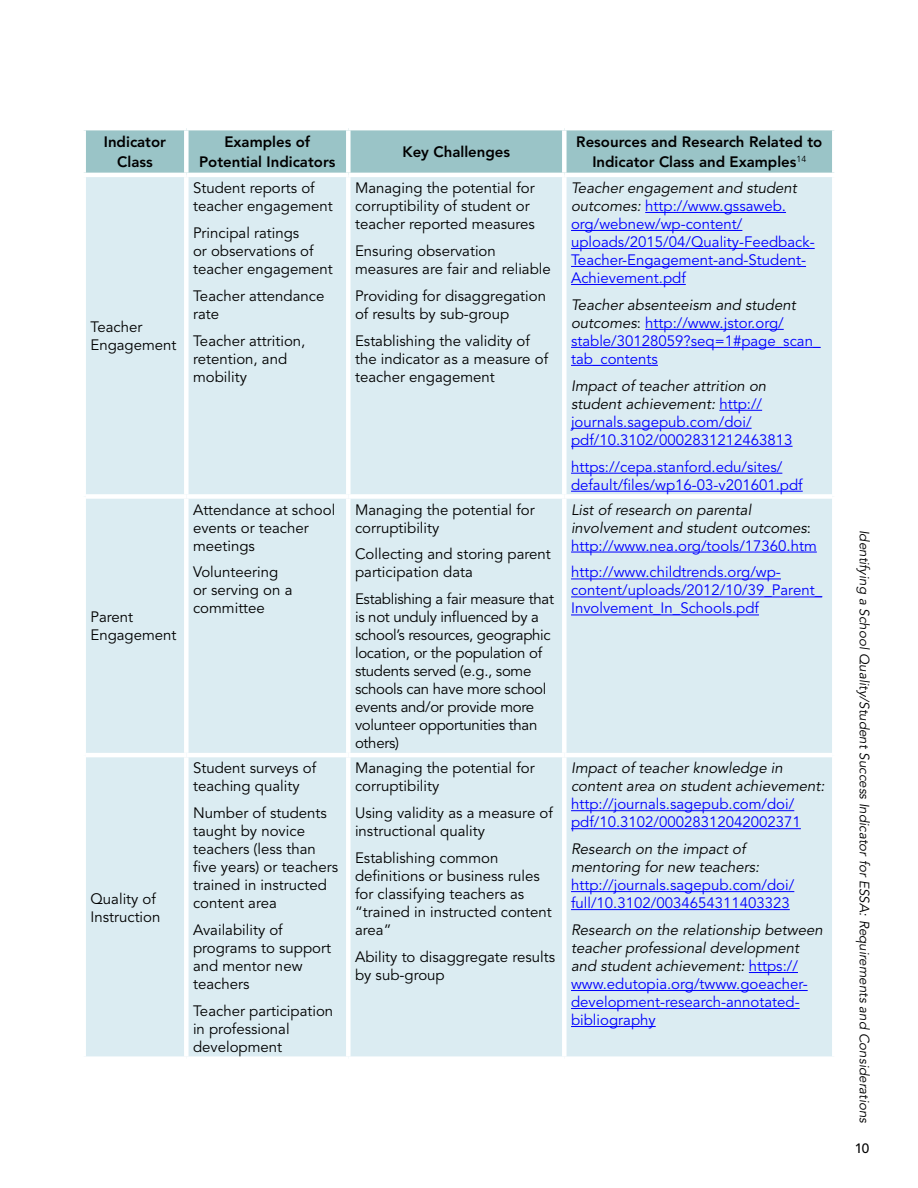
<style>
.page{position:relative;width:918px;height:1188px;background:#fff}
.page>*{position:absolute;margin:0;border:0;box-sizing:border-box;transform-origin:0 0}
.t1{font:15px/18px "Avenir LT Std";color:#000}
.t2{font:15px/18px "Avenir LT Std";color:#00f}
.t3{font:italic 15px/18px "Avenir LT Std";color:#000}
.t4{font:15px/18px "Avenir LT Std";letter-spacing:-.02em;color:#000}
.t5{font:800 15px/19.5px "Avenir LT Std";color:#000;text-align:center}
.t6{font:italic 13.5px "Avenir LT Std";color:#000}
.t7{font:500 13.5px "Avenir LT Std";color:#000}
.s1{font-style:italic;color:#000}
.s2{color:#000}
.s3{font-style:normal}
.s4{font-style:normal;color:#00f}
</style>
<div class="page">
<div style="left:86px;top:130px;width:746px;height:43px;background:#9ac4c7"></div>
<div style="left:86px;top:177px;width:746px;height:879px;background:#dbecf2"></div>
<div style="left:184px;top:130px;width:5px;height:43px;background:#fff"></div>
<div style="left:346px;top:130px;width:5px;height:43px;background:#fff"></div>
<div style="left:562px;top:130px;width:5px;height:43px;background:#fff"></div>
<div style="left:184px;top:177px;width:5px;height:317px;background:#fff"></div>
<div style="left:346px;top:177px;width:5px;height:317px;background:#fff"></div>
<div style="left:562px;top:177px;width:5px;height:317px;background:#fff"></div>
<div style="left:184px;top:499px;width:5px;height:254px;background:#fff"></div>
<div style="left:346px;top:499px;width:5px;height:254px;background:#fff"></div>
<div style="left:562px;top:499px;width:5px;height:254px;background:#fff"></div>
<div style="left:184px;top:757px;width:5px;height:299px;background:#fff"></div>
<div style="left:346px;top:757px;width:5px;height:299px;background:#fff"></div>
<div style="left:562px;top:757px;width:5px;height:299px;background:#fff"></div>
<div style="left:86px;top:494px;width:100px;height:5px;background:#fff"></div>
<div style="left:186px;top:494px;width:162px;height:5px;background:#fff"></div>
<div style="left:348px;top:494px;width:216px;height:5px;background:#fff"></div>
<div style="left:564px;top:494px;width:268px;height:5px;background:#fff"></div>
<hr style="left:86px;top:753px;width:100px;height:4px;background:#fff">
<hr style="left:186px;top:753px;width:162px;height:4px;background:#fff">
<hr style="left:348px;top:753px;width:216px;height:4px;background:#fff">
<hr style="left:564px;top:753px;width:268px;height:4px;background:#fff">
<hr style="left:645px;top:212px;width:141px;height:1px;background:#00f">
<hr style="left:571px;top:230px;width:171px;height:1px;background:#00f">
<hr style="left:571px;top:248px;width:244px;height:1px;background:#00f">
<hr style="left:571px;top:266px;width:235px;height:1px;background:#00f">
<hr style="left:571px;top:284px;width:115px;height:1px;background:#00f">
<hr style="left:645px;top:329px;width:139px;height:1px;background:#00f">
<hr style="left:571px;top:347px;width:250px;height:1px;background:#00f">
<hr style="left:571px;top:365px;width:87px;height:1px;background:#00f">
<hr style="left:719px;top:410px;width:43px;height:1px;background:#00f">
<hr style="left:571px;top:428px;width:181px;height:1px;background:#00f">
<hr style="left:571px;top:446px;width:222px;height:1px;background:#00f">
<hr style="left:571px;top:473px;width:211px;height:1px;background:#00f">
<hr style="left:571px;top:491px;width:232px;height:1px;background:#00f">
<hr style="left:571px;top:552px;width:246px;height:1px;background:#00f">
<hr style="left:571px;top:579px;width:210px;height:1px;background:#00f">
<hr style="left:571px;top:597px;width:251px;height:1px;background:#00f">
<hr style="left:571px;top:615px;width:188px;height:1px;background:#00f">
<hr style="left:571px;top:810px;width:223px;height:1px;background:#00f">
<hr style="left:571px;top:828px;width:230px;height:1px;background:#00f">
<hr style="left:571px;top:891px;width:223px;height:1px;background:#00f">
<hr style="left:571px;top:909px;width:219px;height:1px;background:#00f">
<hr style="left:749px;top:972px;width:49px;height:1px;background:#00f">
<hr style="left:571px;top:990px;width:237px;height:1px;background:#00f">
<hr style="left:571px;top:1008px;width:229px;height:1px;background:#00f">
<hr style="left:571px;top:1026px;width:85px;height:1px;background:#00f">
<p class="t5" style="left:104px;top:134px;width:64px">Indicator<br>Class</p>
<p class="t5" style="left:199px;top:134px;width:138px">Examples of<br>Potential Indicators</p>
<p class="t5" style="left:402px;top:143px;width:109px">Key Challenges</p>
<p class="t5" style="left:576px;top:134px;width:248px">Resources and Research Related to<br>Indicator Class and Examples<sup>14</sup></p>
<p class="t1" style="left:90px;top:320px;width:88px">Teacher<br>Engagement</p>
<p class="t1" style="left:193px;top:180px;width:141px">Student reports of teacher engagement</p>
<p class="t1" style="left:193px;top:225px;width:141px">Principal ratings<br>or observations of teacher engagement</p>
<p class="t1" style="left:193px;top:288px;width:133px">Teacher attendance rate</p>
<p class="t1" style="left:193px;top:333px;width:114px">Teacher attrition, retention, and mobility</p>
<p class="t1" style="left:90px;top:610px;width:88px">Parent<br>Engagement</p>
<p class="t1" style="left:193px;top:502px;width:144px">Attendance at school events or teacher meetings</p>
<p class="t1" style="left:193px;top:565px;width:101px">Volunteering or serving on a committee</p>
<p class="t1" style="left:90px;top:891px;width:72px">Quality of<br>Instruction</p>
<p class="t1" style="left:193px;top:761px;width:125px">Student surveys of teaching quality</p>
<p class="t1" style="left:193px;top:806px;width:147px">Number of students taught by novice teachers (less than five years) or teachers trained in instructed content area</p>
<p class="t1" style="left:193px;top:922px;width:140px">Availability of programs to support and mentor new teachers</p>
<p class="t1" style="left:193px;top:1003px;width:142px">Teacher participation in professional development</p>
<p class="t1" style="left:355px;top:180px;width:181px">Managing the potential for corruptibility of student or teacher reported measures</p>
<p class="t1" style="left:355px;top:243px;width:197px">Ensuring observation measures are fair and reliable</p>
<p class="t1" style="left:355px;top:288px;width:193px">Providing for disaggregation of results by sub-group</p>
<p class="t1" style="left:355px;top:333px;width:195px">Establishing the validity of the indicator as a measure of teacher engagement</p>
<p class="t1" style="left:355px;top:502px;width:181px">Managing the potential for corruptibility</p>
<p class="t1" style="left:355px;top:547px;width:197px">Collecting and storing parent participation data</p>
<p class="t4" style="left:355px;top:592px;width:200px">Establishing a fair measure that is not unduly influenced by a school’s resources, geographic location, or the population of students served (e.g., some schools can have more school events and/or provide more volunteer opportunities than others)</p>
<p class="t1" style="left:355px;top:761px;width:181px">Managing the potential for corruptibility</p>
<p class="t1" style="left:355px;top:806px;width:199px">Using validity as a measure of instructional quality</p>
<p class="t1" style="left:355px;top:850px;width:198px">Establishing common definitions or business rules for classifying teachers as “trained in instructed content area”</p>
<p class="t1" style="left:355px;top:949px;width:202px">Ability to disaggregate results by sub-group</p>
<p class="t2" style="left:571px;top:180px;width:245px"><span class="s1">Teacher engagement and student outcomes:</span> http://www.gssaweb. org/webnew/wp-content/ uploads/2015/04/Quality-Feedback-<br>Teacher-Engagement-and-Student-<br>Achievement.pdf</p>
<p class="t2" style="left:571px;top:297px;width:251px"><span class="s1">Teacher absenteeism and student outcomes</span><span class="s2">:</span> http://www.jstor.org/ stable/30128059?seq=1#page_scan_ tab_contents</p>
<p class="t2" style="left:571px;top:378px;width:223px"><span class="s1">Impact of teacher attrition on student achievement:</span> http:// journals.sagepub.com/doi/ pdf/10.3102/0002831212463813</p>
<p class="t2" style="left:571px;top:459px;width:233px">https://cepa.stanford.edu/sites/ default/files/wp16-03-v201601.pdf</p>
<p class="t3" style="left:571px;top:502px;width:247px">List of research on parental involvement and student outcomes<span class="s3">: </span><span class="s4">http://www.nea.org/tools/17360.htm</span></p>
<p class="t2" style="left:571px;top:565px;width:253px">http://www.childtrends.org/wp&shy;content/uploads/2012/10/39_Parent_<br>Involvement_In_Schools.pdf</p>
<p class="t3" style="left:571px;top:761px;width:255px">Impact of teacher knowledge in content area on student achievement:</p>
<p class="t2" style="left:571px;top:797px;width:231px">http://journals.sagepub.com/doi/ pdf/10.3102/00028312042002371</p>
<p class="t3" style="left:571px;top:842px;width:190px">Research on the impact of mentoring for new teachers:</p>
<p class="t2" style="left:571px;top:878px;width:225px">http://journals.sagepub.com/doi/ full/10.3102/0034654311403323</p>
<p class="t3" style="left:571px;top:922px;width:253px">Research on the relationship between teacher professional development and student achievement: <span class="s4">https:// www.edutopia.org/twww.goeacher&shy;development-research-annotated&shy;bibliography</span></p>
<p class="t6" style="left:870px;top:530px;width:595px;rotate:90deg">Identifying a School Quality/Student Success Indicator for ESSA: Requirements and Considerations</p>
<p class="t7" style="left:855px;top:1141px;width:16px">10</p>
</div>
